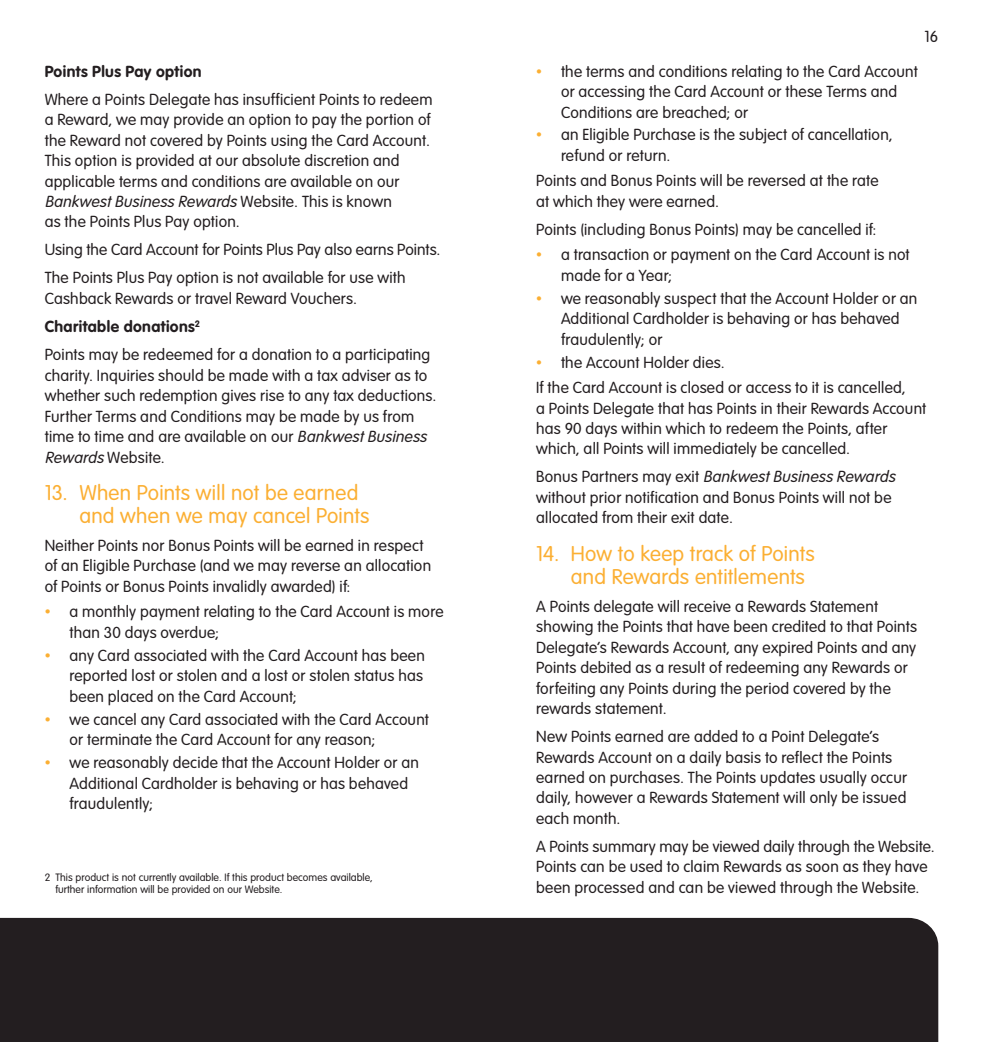
<style>
.page{position:relative;width:983px;height:1042px;background:#fff}
.page>*{position:absolute;margin:0;border:0;box-sizing:border-box;transform-origin:0 0}
.t1{font:300 21px/22.8px "Bankwest Rounded";letter-spacing:.01em;color:#fbaf33}
.t2{font:300 15.75px/20.5px "Bankwest Rounded";letter-spacing:.015em;color:#231e20}
.t3{font:700 15.75px "Bankwest Rounded";letter-spacing:.02em;color:#231e20}
.t4{font:300 10.5px/12.2px "Bankwest Rounded";color:#231e20}
.s1{font-style:italic}
.s2{font-weight:700}
.s3{color:#fbaf33}
</style>
<div class="page">
<div style="left:0;top:918px;width:938px;height:124px;background:#231e20"></div>
<p class="t3" style="left:45px;top:61px;width:158px">Points Plus Pay option</p>
<p class="t2" style="left:45px;top:88px;width:389px">Where a Points Delegate has insufficient Points to redeem a Reward, we may provide an option to pay the portion of the Reward not covered by Points using the Card Account.<br>This option is provided at our absolute discretion and applicable terms and conditions are available on our <span class="s1">Bankwest Business Rewards</span> Website. This is known<br>as the Points Plus Pay option.</p>
<p class="t2" style="left:45px;top:235px;width:397px;line-height:27.8px">Using the Card Account for Points Plus Pay also earns Points.<br>The Points Plus Pay option is not available for use with</p>
<p class="t2" style="left:45px;top:284px;width:387px;line-height:28.2px">Cashback Rewards or travel Reward Vouchers.<br><span class="s2">Charitable donations</span><sup>2<br></sup>Points may be redeemed for a donation to a participating</p>
<p class="t2" style="left:45px;top:364px;width:393px">charity. Inquiries should be made with a tax adviser as to whether such redemption gives rise to any tax deductions.<br>Further Terms and Conditions may be made by us from time to time and are available on our <span class="s1">Bankwest Business Rewards</span> Website.</p>
<h1 class="t1" style="left:79px;top:481px;width:291px;text-indent:-35px">13. When Points will not be earned and when we may cancel Points</h1>
<p class="t2" style="left:45px;top:534px;width:388px">Neither Points nor Bonus Points will be earned in respect of an Eligible Purchase (and we may reverse an allocation of Points or Bonus Points invalidly awarded) if:</p>
<p class="t2" style="left:69px;top:601px;width:375px;text-indent:-25px"><span class="s3">•</span> a monthly payment relating to the Card Account is more than 30 days overdue;</p>
<p class="t2" style="left:69px;top:644px;width:357px;text-align:justify;text-indent:-25px"><span class="s3">•</span> any Card associated with the Card Account has been reported lost or stolen and a lost or stolen status has been placed on the Card Account;</p>
<p class="t2" style="left:69px;top:708px;width:361px;text-indent:-25px"><span class="s3">•</span> we cancel any Card associated with the Card Account or terminate the Card Account for any reason;</p>
<p class="t2" style="left:69px;top:752px;width:351px;text-indent:-25px"><span class="s3">•</span> we reasonably decide that the Account Holder or an<br>Additional Cardholder is behaving or has behaved fraudulently;</p>
<p class="t4" style="left:56px;top:870px;width:318px;text-indent:-11px">2 This product is not currently available. If this product becomes available, further information will be provided on our Website.</p>
<p class="t2" style="left:924px;top:26px;width:15px">16</p>
<p class="t2" style="left:561px;top:60px;width:358px;text-indent:-25px"><span class="s3">•</span> the terms and conditions relating to the Card Account or accessing the Card Account or these Terms and<br>Conditions are breached; or</p>
<p class="t2" style="left:561px;top:124px;width:333px;text-indent:-25px"><span class="s3">•</span> an Eligible Purchase is the subject of cancellation, refund or return.</p>
<p class="t2" style="left:536px;top:170px;width:344px">Points and Bonus Points will be reversed at the rate at which they were earned.</p>
<p class="t2" style="left:536px;top:218px;width:342px">Points (including Bonus Points) may be cancelled if:</p>
<p class="t2" style="left:561px;top:244px;width:350px;text-indent:-25px"><span class="s3">•</span> a transaction or payment on the Card Account is not made for a Year;</p>
<p class="t2" style="left:561px;top:287px;width:358px;text-indent:-25px"><span class="s3">•</span> we reasonably suspect that the Account Holder or an<br>Additional Cardholder is behaving or has behaved fraudulently; or</p>
<p class="t2" style="left:536px;top:349px;width:371px;line-height:25.4px"><span class="s3">•</span> the Account Holder dies.<br>If the Card Account is closed or access to it is cancelled,</p>
<p class="t2" style="left:536px;top:397px;width:391px">a Points Delegate that has Points in their Rewards Account has 90 days within which to redeem the Points, after which, all Points will immediately be cancelled.</p>
<p class="t2" style="left:536px;top:466px;width:360px">Bonus Partners may exit <span class="s1">Bankwest Business Rewards </span>without prior notification and Bonus Points will not be allocated from their exit date.</p>
<h1 class="t1" style="left:571px;top:541px;width:245px;text-indent:-35px">14. How to keep track of Points and Rewards entitlements</h1>
<p class="t2" style="left:536px;top:595px;width:382px">A Points delegate will receive a Rewards Statement showing the Points that have been credited to that Points Delegate’s Rewards Account, any expired Points and any Points debited as a result of redeeming any Rewards or forfeiting any Points during the period covered by the rewards statement.</p>
<p class="t2" style="left:536px;top:726px;width:372px">New Points earned are added to a Point Delegate’s Rewards Account on a daily basis to reflect the Points earned on purchases. The Points updates usually occur daily, however a Rewards Statement will only be issued each month.</p>
<p class="t2" style="left:536px;top:835px;width:400px">A Points summary may be viewed daily through the Website.<br>Points can be used to claim Rewards as soon as they have been processed and can be viewed through the Website.</p>
</div>
